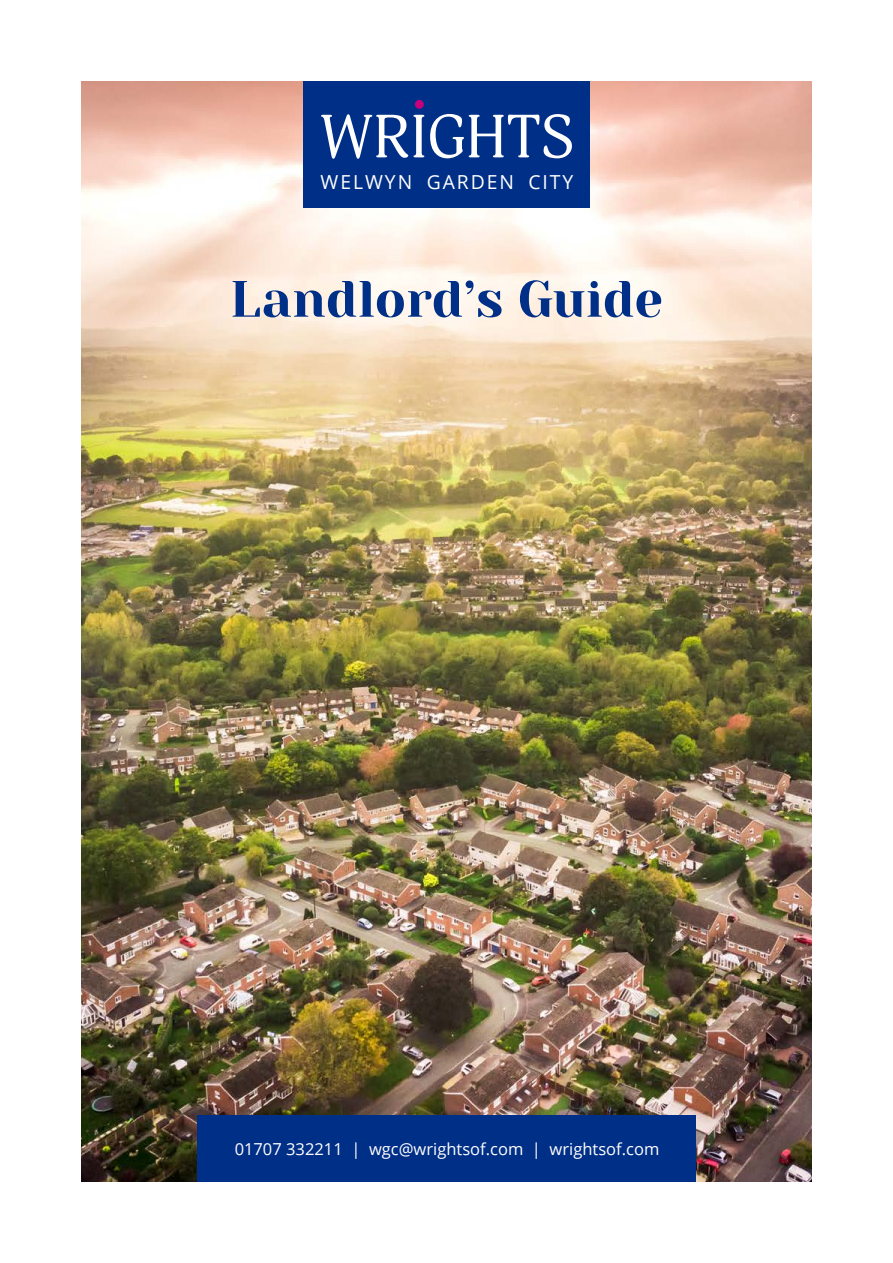
<style>
.page{position:relative;width:893px;height:1263px;background:#fff}
.page>*{position:absolute;margin:0;border:0;box-sizing:border-box;transform-origin:0 0}
.t1{font:51px "Yeseva One";color:#002f87}
.t2{font:19.35px "Open Sans";letter-spacing:.1em;color:#fff}
.t3{font:16.5px "Open Sans";color:#fff}
</style>
<div class="page">
<img style="left:81px;top:81px;width:731px;height:1101px">
<div style="left:303px;top:81px;width:287px;height:127px;background:#002f87"></div>
<svg style="left:321px;top:114px;width:251px;height:45px"></svg>
<div style="left:415px;top:100px;width:9px;height:9px;background:#c9007b;border-radius:50%"></div>
<div style="left:198px;top:1115px;width:498px;height:67px;background:#002f87"></div>
<p class="t2" style="left:321px;top:169px;width:254px">WELWYN GARDEN CITY</p>
<h1 class="t1" style="left:230px;top:262px;width:434px">Landlord’s Guide</h1>
<p class="t3" style="left:235px;top:1138px;width:426px">01707 332211 | wgc@wrightsof.com | wrightsof.com</p>
</div>
